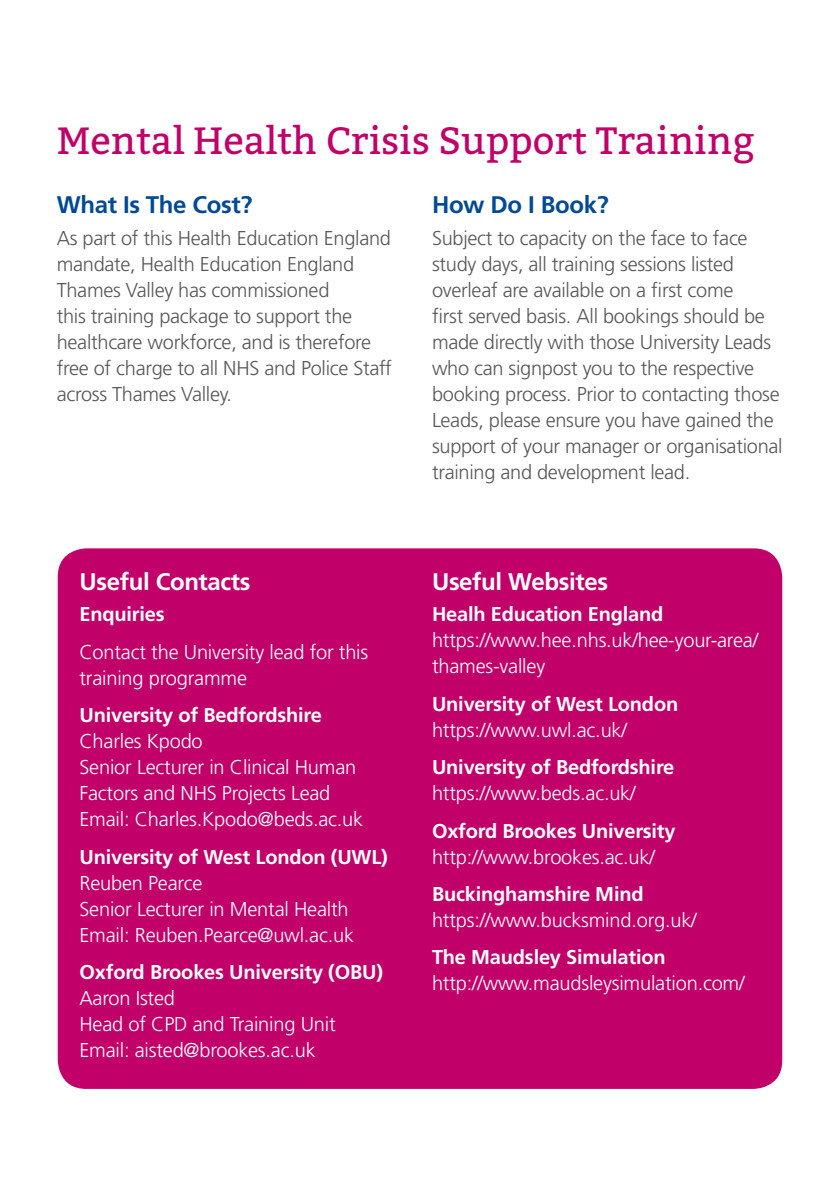
<style>
.page{position:relative;width:840px;height:1191px;background:#fff}
.page>*{position:absolute;margin:0;border:0;box-sizing:border-box;transform-origin:0 0}
.t1{font:38px "Bitter";color:#c1006a}
.t2{font:700 24px "Frutiger";letter-spacing:-.015em;color:#fff}
.t3{font:700 24px "Frutiger";letter-spacing:-.015em;color:#004a93}
.t4{font:300 20px/26px "Frutiger";letter-spacing:-.015em;color:#575756}
.t5{font:300 20px/26px "Frutiger";letter-spacing:-.01em;color:#fff}
.t6{font:700 20px "Frutiger";letter-spacing:-.01em;color:#fff}
</style>
<div class="page">
<div style="left:58px;top:548px;width:723px;height:541px;background:#c1006a;border-radius:28px"></div>
<h1 class="t1" style="left:57px;top:113px;width:699px">Mental Health Crisis Support Training</h1>
<p class="t3" style="left:57px;top:190px;width:197px">What Is The Cost?</p>
<p class="t4" style="left:57px;top:225px;width:336px">As part of this Health Education England mandate, Health Education England Thames Valley has commissioned<br>this training package to support the healthcare workforce, and is therefore free of charge to all NHS and Police Staff across Thames Valley.</p>
<p class="t2" style="left:79px;top:567px;width:172px">Useful Contacts</p>
<p class="t6" style="left:79px;top:602px;width:87px">Enquiries</p>
<p class="t5" style="left:79px;top:639px;width:290px">Contact the University lead for this training programme</p>
<p class="t6" style="left:79px;top:703px;width:244px">University of Bedfordshire</p>
<p class="t5" style="left:79px;top:728px;width:285px">Charles Kpodo<br>Senior Lecturer in Clinical Human<br>Factors and NHS Projects Lead<br>Email: Charles.Kpodo@beds.ac.uk</p>
<p class="t6" style="left:79px;top:845px;width:310px">University of West London (UWL)</p>
<p class="t5" style="left:79px;top:869px;width:276px">Reuben Pearce<br>Senior Lecturer in Mental Health<br>Email: Reuben.Pearce@uwl.ac.uk</p>
<p class="t6" style="left:79px;top:960px;width:305px">Oxford Brookes University (OBU)</p>
<p class="t5" style="left:79px;top:985px;width:257px">Aaron Isted<br>Head of CPD and Training Unit<br>Email: aisted@brookes.ac.uk</p>
<p class="t3" style="left:432px;top:190px;width:178px">How Do I Book?</p>
<p class="t4" style="left:432px;top:225px;width:352px">Subject to capacity on the face to face study days, all training sessions listed overleaf are available on a first come<br>first served basis. All bookings should be made directly with those University Leads who can signpost you to the respective booking process. Prior to contacting those Leads, please ensure you have gained the support of your manager or organisational training and development lead.</p>
<p class="t2" style="left:432px;top:567px;width:177px">Useful Websites</p>
<p class="t6" style="left:432px;top:602px;width:233px">Healh Education England</p>
<p class="t5" style="left:432px;top:627px;width:327px">https://www.hee.nhs.uk/hee-your-area/ thames-valley</p>
<p class="t6" style="left:432px;top:692px;width:247px">University of West London</p>
<p class="t5" style="left:432px;top:717px;width:196px">https://www.uwl.ac.uk/</p>
<p class="t6" style="left:432px;top:755px;width:244px">University of Bedfordshire</p>
<p class="t5" style="left:432px;top:780px;width:205px">https://www.beds.ac.uk/</p>
<p class="t6" style="left:432px;top:819px;width:245px">Oxford Brookes University</p>
<p class="t5" style="left:432px;top:843px;width:224px">http://www.brookes.ac.uk/</p>
<p class="t6" style="left:432px;top:882px;width:213px">Buckinghamshire Mind</p>
<p class="t5" style="left:432px;top:907px;width:266px">https://www.bucksmind.org.uk/</p>
<p class="t6" style="left:432px;top:945px;width:235px">The Maudsley Simulation</p>
<p class="t5" style="left:432px;top:970px;width:314px">http://www.maudsleysimulation.com/</p>
</div>
